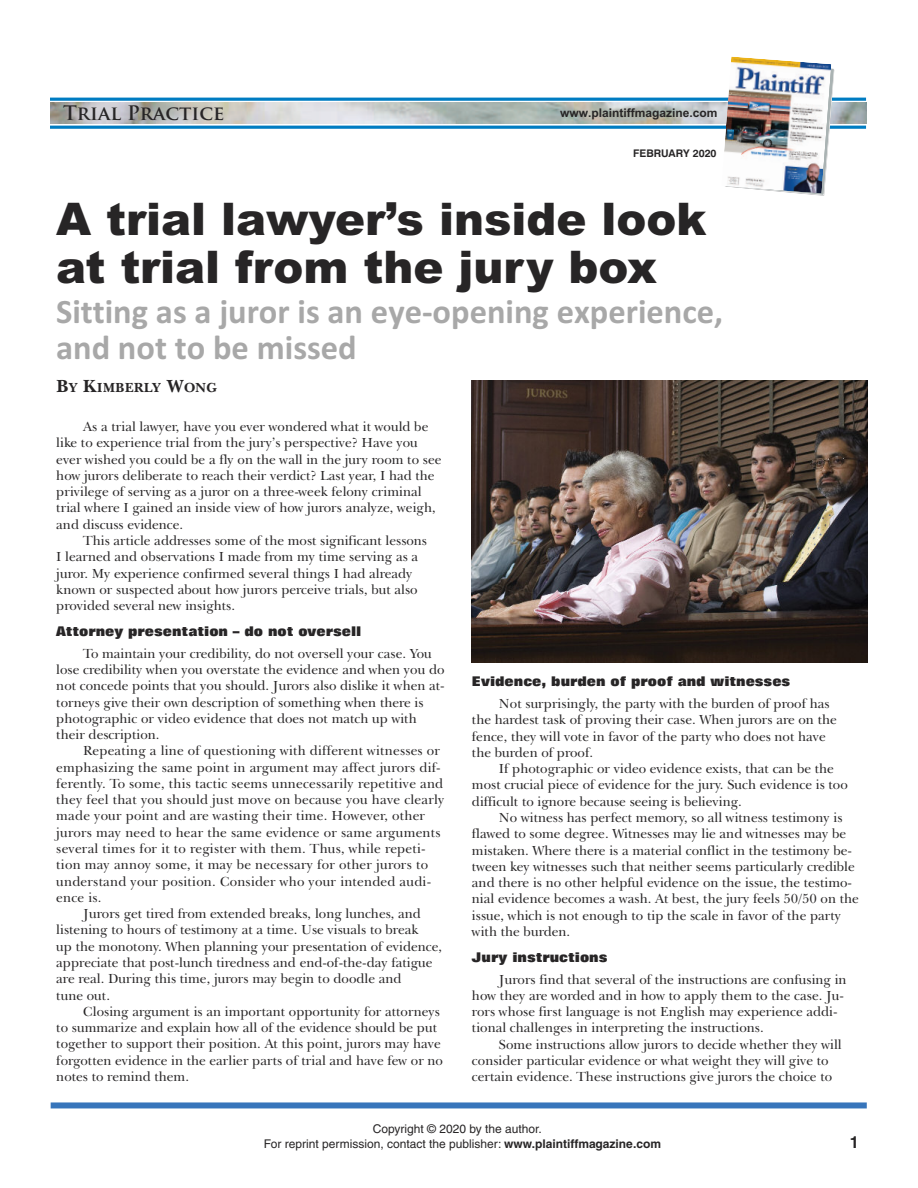
<style>
.page{position:relative;width:918px;height:1188px;background:#fff}
.page>*{position:absolute;margin:0;border:0;box-sizing:border-box;transform-origin:0 0}
.t1{font:45px/48px "Arial MT Black";color:#272526}
.t2{font:700 34.5px/36px "Calibri";color:#a8a8a8}
.t3{font:700 19.5px "Trajan Pro";color:#272526}
.t4{font:700 16.5px "Helvetica";color:#272526}
.t5{font:13.5px/16.4px "New Baskerville IT Cby BT";color:#272526}
.t6{font:800 13.5px "Folio BT";color:#272526}
.t7{font:700 13.5px "New Baskerville IT Cby BT";color:#272526}
.t8{font:12px/15px "Helvetica";color:#272526}
.t9{font:700 12px "Arial";color:#272526}
.t10{font:700 10.5px "Swiss 721 BT";color:#272526}
.s1{font-size:18px}
.s2{font-weight:700}
</style>
<div class="page">
<img style="left:50px;top:103px;width:816px;height:21px">
<hr style="left:50px;top:98px;width:816px;height:3px;background:#007cc2">
<hr style="left:50px;top:126px;width:816px;height:3px;background:#007cc2">
<svg style="left:807px;top:64px;width:27px;height:132px"></svg>
<img style="left:721px;top:56px;width:110px;height:138px">
<div style="left:51px;top:1102px;width:816px;height:6px;background:#3775bb"></div>
<img style="left:472px;top:380px;width:395px;height:283px">
<h3 class="t3" style="left:63px;top:105px;width:163px">Trial Practice</h3>
<p class="t9" style="left:560px;top:106px;width:159px">www.plaintiffmagazine.com</p>
<p class="t10" style="left:633px;top:149px;width:85px">FEBRUARY 2020</p>
<h1 class="t1" style="left:56px;top:196px;width:652px">A trial lawyer’s inside look at trial from the jury box</h1>
<h2 class="t2" style="left:56px;top:293px;width:668px">Sitting as a juror is an eye-opening experience, and not to be missed</h2>
<p class="t7" style="left:56px;top:382px;width:162px"><span class="s1">B</span>Y <span class="s1">K</span>IMBERLY <span class="s1">W</span>ONG</p>
<p class="t5" style="left:56px;top:420px;width:387px;text-indent:27px">As a trial lawyer, have you ever wondered what it would be like to experience trial from the jury’s perspective? Have you ever wished you could be a fly on the wall in the jury room to see how jurors deliberate to reach their verdict? Last year, I had the privilege of serving as a juror on a three-week felony criminal trial where I gained an inside view of how jurors analyze, weigh, and discuss evidence.</p>
<p class="t5" style="left:56px;top:534px;width:372px;text-indent:27px">This article addresses some of the most significant lessons I learned and observations I made from my time serving as a juror. My experience confirmed several things I had already known or suspected about how jurors perceive trials, but also provided several new insights.</p>
<p class="t6" style="left:56px;top:626px;width:307px">Attorney presentation – do not oversell</p>
<p class="t5" style="left:56px;top:647px;width:390px;text-indent:27px">To maintain your credibility, do not oversell your case. You lose credibility when you overstate the evidence and when you do not concede points that you should. Jurors also dislike it when at&shy;torneys give their own description of something when there is photographic or video evidence that does not match up with their description.</p>
<p class="t5" style="left:83px;top:744px;width:358px">Repeating a line of questioning with different witnesses or</p>
<p class="t5" style="left:56px;top:761px;width:386px">emphasizing the same point in argument may affect jurors dif-</p>
<p class="t5" style="left:56px;top:777px;width:388px">ferently. To some, this tactic seems unnecessarily repetitive and</p>
<p class="t5" style="left:56px;top:793px;width:390px">they feel that you should just move on because you have clearly</p>
<p class="t5" style="left:56px;top:809px;width:370px">made your point and are wasting their time. However, other</p>
<p class="t5" style="left:56px;top:826px;width:386px">jurors may need to hear the same evidence or same arguments</p>
<p class="t5" style="left:56px;top:842px;width:371px">several times for it to register with them. Thus, while repeti-</p>
<p class="t5" style="left:56px;top:858px;width:373px">tion may annoy some, it may be necessary for other jurors to</p>
<p class="t5" style="left:56px;top:875px;width:376px">understand your position. Consider who your intended audi-</p>
<p class="t5" style="left:56px;top:891px;width:47px">ence is.</p>
<p class="t5" style="left:83px;top:907px;width:339px">Jurors get tired from extended breaks, long lunches, and</p>
<p class="t5" style="left:56px;top:923px;width:364px">listening to hours of testimony at a time. Use visuals to break</p>
<p class="t5" style="left:56px;top:940px;width:387px">up the monotony. When planning your presentation of evidence,</p>
<p class="t5" style="left:56px;top:956px;width:378px">appreciate that post-lunch tiredness and end-of-the-day fatigue</p>
<p class="t5" style="left:56px;top:972px;width:347px">are real. During this time, jurors may begin to doodle and</p>
<p class="t5" style="left:56px;top:988px;width:55px">tune out.</p>
<p class="t5" style="left:83px;top:1005px;width:358px">Closing argument is an important opportunity for attorneys</p>
<p class="t5" style="left:56px;top:1021px;width:382px">to summarize and explain how all of the evidence should be put</p>
<p class="t5" style="left:56px;top:1037px;width:386px">together to support their position. At this point, jurors may have</p>
<p class="t5" style="left:56px;top:1054px;width:388px">forgotten evidence in the earlier parts of trial and have few or no</p>
<p class="t5" style="left:56px;top:1070px;width:134px">notes to remind them.</p>
<p class="t6" style="left:472px;top:677px;width:320px">Evidence, burden of proof and witnesses</p>
<p class="t5" style="left:472px;top:697px;width:366px;text-indent:27px">Not surprisingly, the party with the burden of proof has the hardest task of proving their case. When jurors are on the fence, they will vote in favor of the party who does not have the burden of proof.</p>
<p class="t5" style="left:472px;top:762px;width:377px;text-indent:27px">If photographic or video evidence exists, that can be the most crucial piece of evidence for the jury. Such evidence is too difficult to ignore because seeing is believing.</p>
<p class="t5" style="left:472px;top:811px;width:388px;text-indent:27px">No witness has perfect memory, so all witness testimony is flawed to some degree. Witnesses may lie and witnesses may be mistaken. Where there is a material conflict in the testimony be&shy;tween key witnesses such that neither seems particularly credible and there is no other helpful evidence on the issue, the testimo&shy;nial evidence becomes a wash. At best, the jury feels 50/50 on the issue, which is not enough to tip the scale in favor of the party with the burden.</p>
<p class="t6" style="left:472px;top:952px;width:137px">Jury instructions</p>
<p class="t5" style="left:472px;top:972px;width:376px;text-indent:27px">Jurors find that several of the instructions are confusing in how they are worded and in how to apply them to the case. Ju&shy;rors whose first language is not English may experience addi&shy;tional challenges in interpreting the instructions.</p>
<p class="t5" style="left:472px;top:1038px;width:371px;text-indent:27px">Some instructions allow jurors to decide whether they will consider particular evidence or what weight they will give to certain evidence. These instructions give jurors the choice to</p>
<p class="t8" style="left:264px;top:1123px;width:399px;text-indent:109px">Copyright © 2020 by the author.<br>For reprint permission, contact the publisher: <span class="s2">www.plaintiffmagazine.com</span></p>
<p class="t4" style="left:850px;top:1136px;width:11px">1</p>
</div>
